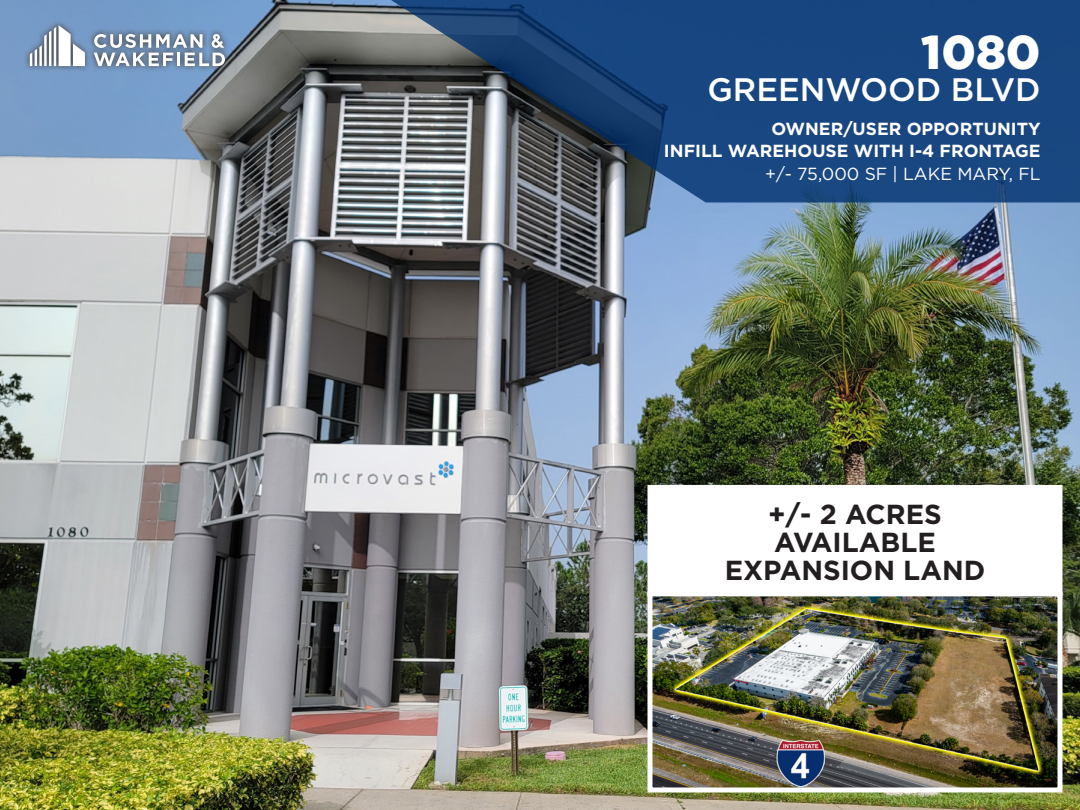
<style>
.page{position:relative;width:1080px;height:810px;background:#fff}
.page>*{position:absolute;margin:0;border:0;box-sizing:border-box;transform-origin:0 0}
.Section_Head{font:900 47.5px "Gotham";color:#fff}
.Section_Head-2{font:500 32.5px "Gotham";color:#fff}
.t1{font:700 27.5px "Gotham";color:#231f20}
.Section_Head-3{font:700 17.5px "Gotham";color:#fff}
.Section_Head-4{font:17.5px "Gotham";color:#fff}
</style>
<div class="page">
<img style="left:0;top:0;width:1080px;height:810px">
<svg style="left:23px;top:20px;width:208px;height:52px;background:#7294bd"></svg>
<svg style="left:30px;top:25px;width:55px;height:41px"></svg>
<svg style="left:94px;top:34px;width:131px;height:32px"></svg>
<svg style="left:338px;top:0;width:742px;height:202px;background:#30527b"></svg>
<img style="left:645px;top:599px;width:420px;height:196px">
<svg style="left:645px;top:482px;width:420px;height:117px"></svg>
<p class="Section_Head" style="left:921px;top:19px;width:121px">1080</p>
<p class="Section_Head-2" style="left:707px;top:68px;width:335px">GREENWOOD BLVD</p>
<p class="Section_Head-3" style="left:771px;top:117px;width:271px">OWNER/USER OPPORTUNITY</p>
<p class="Section_Head-3" style="left:664px;top:140px;width:378px">INFILL WAREHOUSE WITH I-4 FRONTAGE</p>
<p class="Section_Head-4" style="left:765px;top:163px;width:277px">+/- 75,000 SF | LAKE MARY, FL</p>
<p class="t1" style="left:768px;top:496px;width:175px">+/- 2 ACRES</p>
<p class="t1" style="left:774px;top:524px;width:163px">AVAILABLE</p>
<p class="t1" style="left:725px;top:552px;width:262px">EXPANSION LAND</p>
</div>
